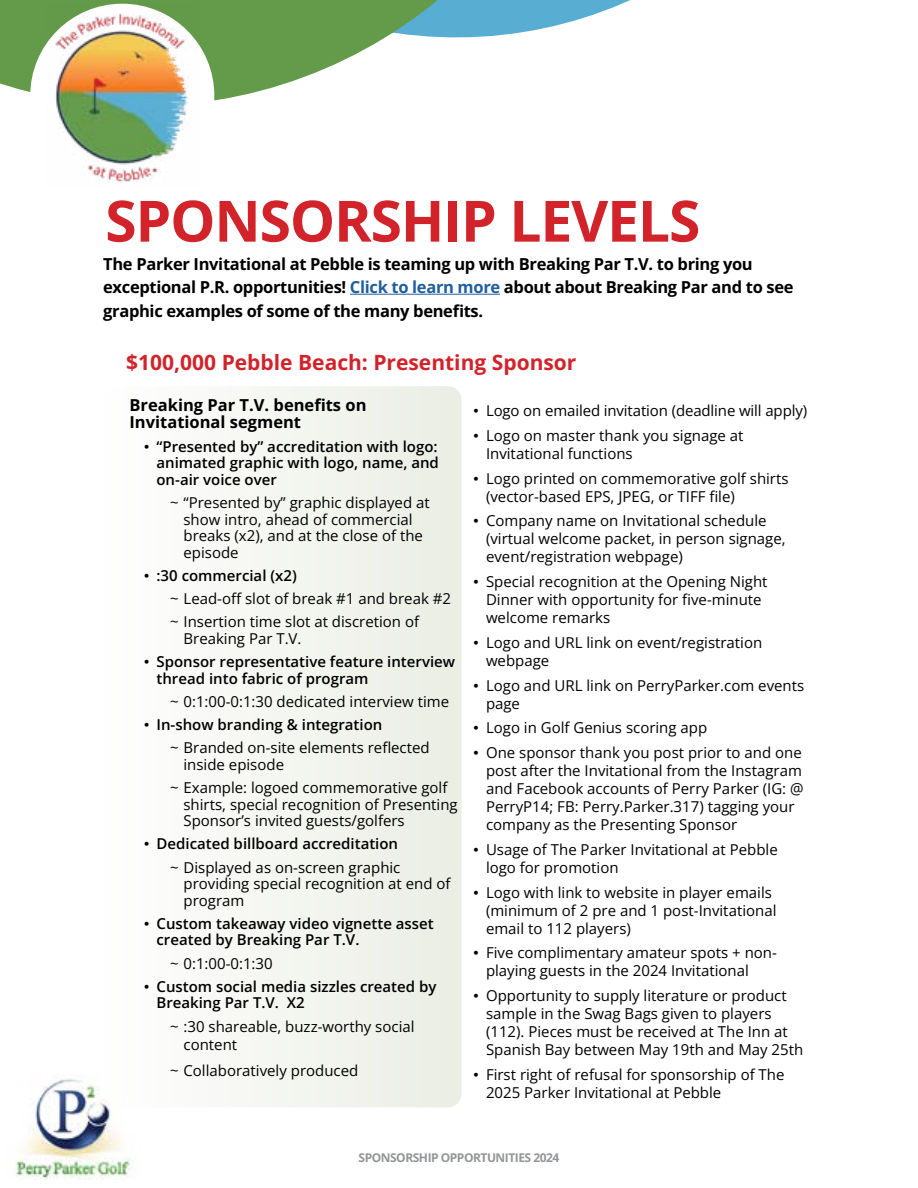
<style>
.page{position:relative;width:918px;height:1188px;background:#fff}
.page>*{position:absolute;margin:0;border:0;box-sizing:border-box;transform-origin:0 0}
.t1{font:700 57px "Open Sans";letter-spacing:-.02em;color:#d2232a}
.t2{font:700 21px "Open Sans";color:#d2232a}
.t3{font:700 16.5px/23.9px "Open Sans";letter-spacing:-.02em;color:#000}
.t4{font:700 16.5px/16.5px "Open Sans";color:#000}
.t5{font:15px/18px "Open Sans";color:#000}
.t6{font:600 15px/16.5px "Open Sans";color:#000}
.t7{font:700 12px "Open Sans";letter-spacing:-.04em;color:#939598}
.s1{color:#215e9e}
.s2{font-family:"Gotham"}
.s3{font-family:"Gotham";font-weight:400}
.s4{font-weight:600}
.s5{font-weight:400}
</style>
<div class="page">
<img style="left:15px;top:1077px;width:116px;height:102px">
<svg style="left:0;top:0;width:630px;height:101px"></svg>
<div style="left:30px;top:4px;width:184px;height:184px;background:#fff;border-radius:50%"></div>
<img style="left:47px;top:2px;width:151px;height:180px">
<div style="left:103px;top:386px;width:359px;height:721px;background:linear-gradient(to right,#fefefe,#ebeee4);border-radius:14px"></div>
<hr style="left:350px;top:294px;width:150px;height:1px;background:#215e9e">
<h1 class="t1" style="left:105px;top:182px;width:597px">SPONSORSHIP LEVELS</h1>
<p class="t3" style="left:103px;top:251px;width:692px">The Parker Invitational at Pebble is teaming up with Breaking Par T.V. to bring you exceptional P.R. opportunities! <span class="s1">Click to learn more</span> about about Breaking Par and to see graphic examples of some of the many benefits.</p>
<h2 class="t2" style="left:126px;top:348px;width:452px">$100,000 Pebble Beach: Presenting Sponsor</h2>
<p class="t5" style="left:472px;top:401px;width:336px"><span class="s2">•</span> Logo on emailed invitation (deadline will apply)</p>
<p class="t5" style="left:486px;top:426px;width:259px;text-indent:-14px"><span class="s2">•</span> Logo on master thank you signage at<br>Invitational functions</p>
<p class="t5" style="left:486px;top:469px;width:304px;text-indent:-14px"><span class="s2">•</span> Logo printed on commemorative golf shirts (vector-based EPS, JPEG, or TIFF file)</p>
<p class="t5" style="left:486px;top:512px;width:301px;text-indent:-14px"><span class="s2">•</span> Company name on Invitational schedule (virtual welcome packet, in person signage, event/registration webpage)</p>
<p class="t5" style="left:486px;top:572px;width:283px;text-indent:-14px"><span class="s2">•</span> Special recognition at the Opening Night<br>Dinner with opportunity for five-minute welcome remarks</p>
<p class="t5" style="left:486px;top:633px;width:278px;text-indent:-14px"><span class="s2">•</span> Logo and URL link on event/registration webpage</p>
<p class="t5" style="left:486px;top:676px;width:320px;text-indent:-14px"><span class="s2">•</span> Logo and URL link on PerryParker.com events page</p>
<p class="t5" style="left:472px;top:719px;width:236px"><span class="s2">•</span> Logo in Golf Genius scoring app</p>
<p class="t5" style="left:486px;top:743px;width:319px;text-indent:-14px"><span class="s2">•</span> One sponsor thank you post prior to and one post after the Invitational from the Instagram and Facebook accounts of Perry Parker (IG: @ PerryP14; FB: Perry.Parker.317) tagging your company as the Presenting Sponsor</p>
<p class="t5" style="left:486px;top:840px;width:293px;text-indent:-14px"><span class="s2">•</span> Usage of The Parker Invitational at Pebble logo for promotion</p>
<p class="t5" style="left:486px;top:883px;width:292px;text-indent:-14px"><span class="s2">•</span> Logo with link to website in player emails (minimum of 2 pre and 1 post-Invitational email to 112 players)</p>
<p class="t5" style="left:486px;top:944px;width:292px;text-indent:-14px"><span class="s2">•</span> Five complimentary amateur spots + non&shy;playing guests in the 2024 Invitational</p>
<p class="t5" style="left:486px;top:986px;width:319px;text-indent:-14px"><span class="s2">•</span> Opportunity to supply literature or product sample in the Swag Bags given to players (112). Pieces must be received at The Inn at Spanish Bay between May 19th and May 25th</p>
<p class="t5" style="left:486px;top:1065px;width:300px;text-indent:-14px"><span class="s2">•</span> First right of refusal for sponsorship of The<br>2025 Parker Invitational at Pebble</p>
<p class="t4" style="left:130px;top:397px;width:239px">Breaking Par T.V. benefits on<br>Invitational segment</p>
<p class="t6" style="left:157px;top:438px;width:284px;text-align:justify;text-indent:-14px"><span class="s3">•</span> “Presented by” accreditation with logo: animated graphic with logo, name, and on-air voice over</p>
<p class="t5" style="left:184px;top:494px;width:248px;line-height:16.5px;text-indent:-14px">~ “Presented by” graphic displayed at show intro, ahead of commercial breaks (x2), and at the close of the episode</p>
<p class="t5" style="left:170px;top:563px;width:283px;line-height:23.2px;text-indent:-27px"><span class="s2">•</span> <span class="s4">:30 commercial (x2)<br></span>~ Lead-off slot of break #1 and break #2 ~ Insertion time slot at discretion of</p>
<p class="t5" style="left:184px;top:629px;width:119px">Breaking Par T.V.</p>
<p class="t6" style="left:157px;top:653px;width:300px;text-indent:-14px"><span class="s3">•</span> Sponsor representative feature interview thread into fabric of program</p>
<p class="t5" style="left:170px;top:692px;width:281px">~ 0:1:00-0:1:30 dedicated interview time</p>
<p class="t5" style="left:170px;top:713px;width:261px;line-height:23.2px;text-indent:-27px"><span class="s2">•</span> <span class="s4">In-show branding &amp; integration<br></span>~ Branded on-site elements reflected</p>
<p class="t5" style="left:170px;top:752px;width:279px;line-height:23.2px;text-indent:14px">inside episode<br>~ Example: logoed commemorative golf</p>
<p class="t5" style="left:184px;top:795px;width:276px;line-height:16.5px">shirts, special recognition of Presenting<br>Sponsor’s invited guests/golfers</p>
<p class="t6" style="left:143px;top:832px;width:259px;line-height:23.2px;text-align:right"><span class="s3">•</span> Dedicated billboard accreditation <span class="s5">~ Displayed as on-screen graphic</span></p>
<p class="t5" style="left:184px;top:875px;width:269px;line-height:16.5px">providing special recognition at end of program</p>
<p class="t6" style="left:157px;top:915px;width:279px;text-indent:-14px"><span class="s3">•</span> Custom takeaway video vignette asset created by Breaking Par T.V.</p>
<p class="t5" style="left:170px;top:954px;width:104px">~ 0:1:00-0:1:30</p>
<p class="t6" style="left:157px;top:978px;width:281px;text-indent:-14px"><span class="s3">•</span> Custom social media sizzles created by<br>Breaking Par T.V. X2</p>
<p class="t5" style="left:184px;top:1016px;width:233px;line-height:18.8px;text-indent:-14px">~ :30 shareable, buzz-worthy social content</p>
<p class="t5" style="left:170px;top:1061px;width:190px">~ Collaboratively produced</p>
<p class="t7" style="left:359px;top:1149px;width:202px">SPONSORSHIP OPPORTUNITIES 2024</p>
</div>
